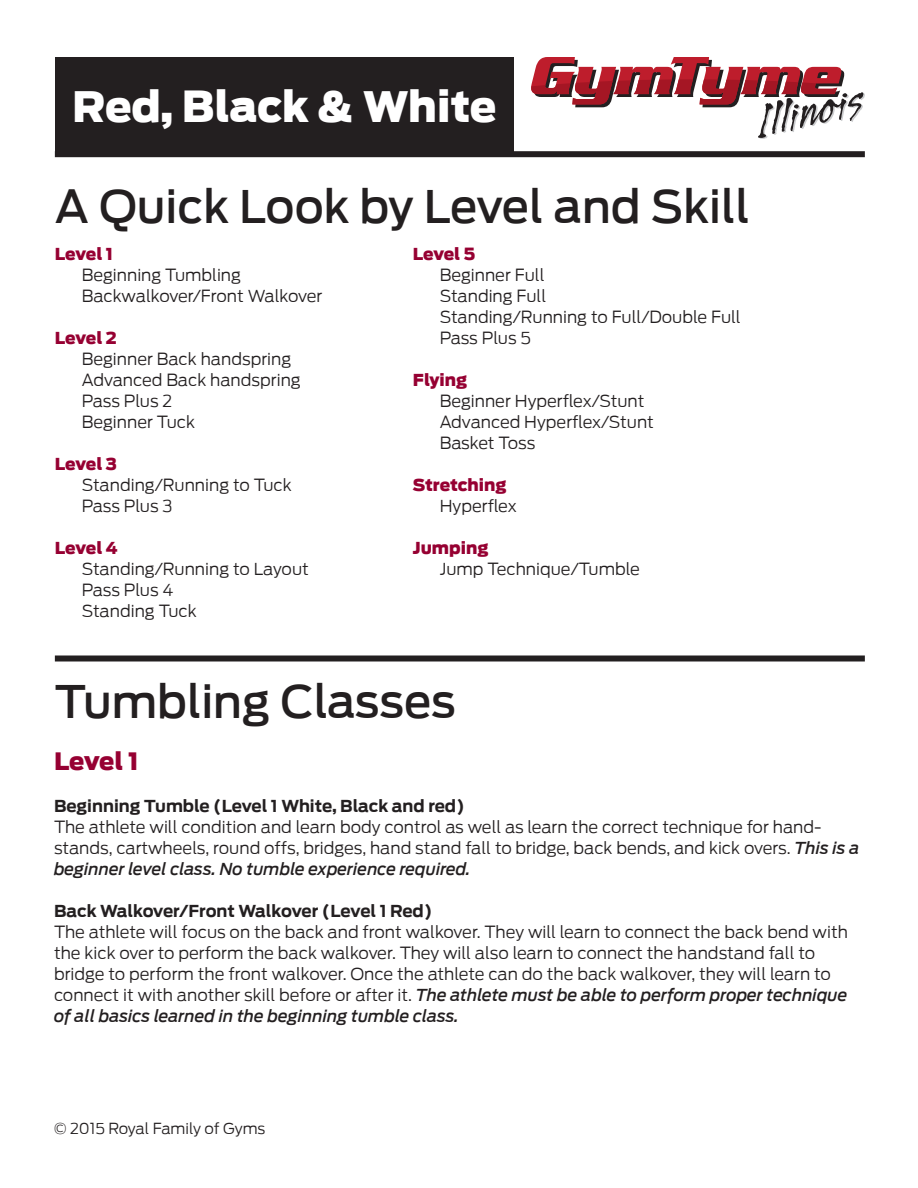
<style>
.page{position:relative;width:918px;height:1188px;background:#fff}
.page>*{position:absolute;margin:0;border:0;box-sizing:border-box;transform-origin:0 0}
.t1{font:500 45px "Antenna";color:#231f20}
.t2{font:900 42px "Antenna";color:#fff}
.t3{font:900 24px "Antenna";letter-spacing:-.005em;color:#960032}
.t4{font:300 16.5px/21px "Antenna";color:#231f20}
.t5{font:700 16.5px "Antenna";color:#231f20}
.t6{font:900 16.5px "Antenna";color:#960032}
.t7{font:300 15px "Antenna";color:#231f20}
.s1{font-weight:500;font-style:italic}
</style>
<div class="page">
<div style="left:55px;top:151px;width:810px;height:6px;background:#231f20"></div>
<div style="left:55px;top:656px;width:810px;height:6px;background:#231f20"></div>
<div style="left:55px;top:57px;width:459px;height:97px;background:#231f20"></div>
<svg style="left:531px;top:57px;width:334px;height:82px"></svg>
<p class="t2" style="left:72px;top:81px;width:426px">Red, Black &amp; White</p>
<p class="t1" style="left:55px;top:180px;width:696px">A Quick Look by Level and Skill</p>
<p class="t6" style="left:55px;top:244px;width:60px">Level 1</p>
<p class="t4" style="left:82px;top:265px;width:161px">Beginning Tumbling</p>
<p class="t4" style="left:82px;top:286px;width:242px">Backwalkover/Front Walkover</p>
<p class="t6" style="left:55px;top:328px;width:64px">Level 2</p>
<p class="t4" style="left:82px;top:349px;width:211px">Beginner Back handspring</p>
<p class="t4" style="left:82px;top:370px;width:220px">Advanced Back handspring</p>
<p class="t4" style="left:82px;top:391px;width:92px">Pass Plus 2</p>
<p class="t4" style="left:82px;top:412px;width:115px">Beginner Tuck</p>
<p class="t6" style="left:55px;top:454px;width:64px">Level 3</p>
<p class="t4" style="left:82px;top:475px;width:212px">Standing/Running to Tuck</p>
<p class="t4" style="left:82px;top:496px;width:92px">Pass Plus 3</p>
<p class="t6" style="left:55px;top:538px;width:64px">Level 4</p>
<p class="t4" style="left:82px;top:559px;width:228px">Standing/Running to Layout</p>
<p class="t4" style="left:82px;top:580px;width:93px">Pass Plus 4</p>
<p class="t4" style="left:82px;top:601px;width:116px">Standing Tuck</p>
<p class="t6" style="left:413px;top:244px;width:64px">Level 5</p>
<p class="t4" style="left:440px;top:265px;width:106px">Beginner Full</p>
<p class="t4" style="left:440px;top:286px;width:108px">Standing Full</p>
<p class="t4" style="left:440px;top:307px;width:302px">Standing/Running to Full/Double Full</p>
<p class="t4" style="left:440px;top:328px;width:93px">Pass Plus 5</p>
<p class="t6" style="left:413px;top:370px;width:56px">Flying</p>
<p class="t4" style="left:440px;top:391px;width:206px">Beginner Hyperflex/Stunt</p>
<p class="t4" style="left:440px;top:412px;width:216px">Advanced Hyperflex/Stunt</p>
<p class="t4" style="left:440px;top:433px;width:97px">Basket Toss</p>
<p class="t6" style="left:413px;top:475px;width:95px">Stretching</p>
<p class="t4" style="left:440px;top:496px;width:78px">Hyperflex</p>
<p class="t6" style="left:413px;top:538px;width:77px">Jumping</p>
<p class="t4" style="left:440px;top:559px;width:202px">Jump Technique/Tumble</p>
<p class="t1" style="left:55px;top:676px;width:402px">Tumbling Classes</p>
<p class="t3" style="left:54px;top:747px;width:86px">Level 1</p>
<p class="t5" style="left:54px;top:796px;width:412px">Beginning Tumble (Level 1 White, Black and red)</p>
<p class="t4" style="left:54px;top:817px;width:807px">The athlete will condition and learn body control as well as learn the correct technique for hand&shy;stands, cartwheels, round offs, bridges, hand stand fall to bridge, back bends, and kick overs. <span class="s1">This is a beginner level class. No tumble experience required.</span></p>
<p class="t5" style="left:54px;top:901px;width:380px">Back Walkover/Front Walkover (Level 1 Red)</p>
<p class="t4" style="left:54px;top:922px;width:795px">The athlete will focus on the back and front walkover. They will learn to connect the back bend with the kick over to perform the back walkover. They will also learn to connect the handstand fall to bridge to perform the front walkover. Once the athlete can do the back walkover, they will learn to connect it with another skill before or after it. <span class="s1">The athlete must be able to perform proper technique of all basics learned in the beginning tumble class.</span></p>
<p class="t7" style="left:54px;top:1120px;width:213px">© 2015 Royal Family of Gyms</p>
</div>
